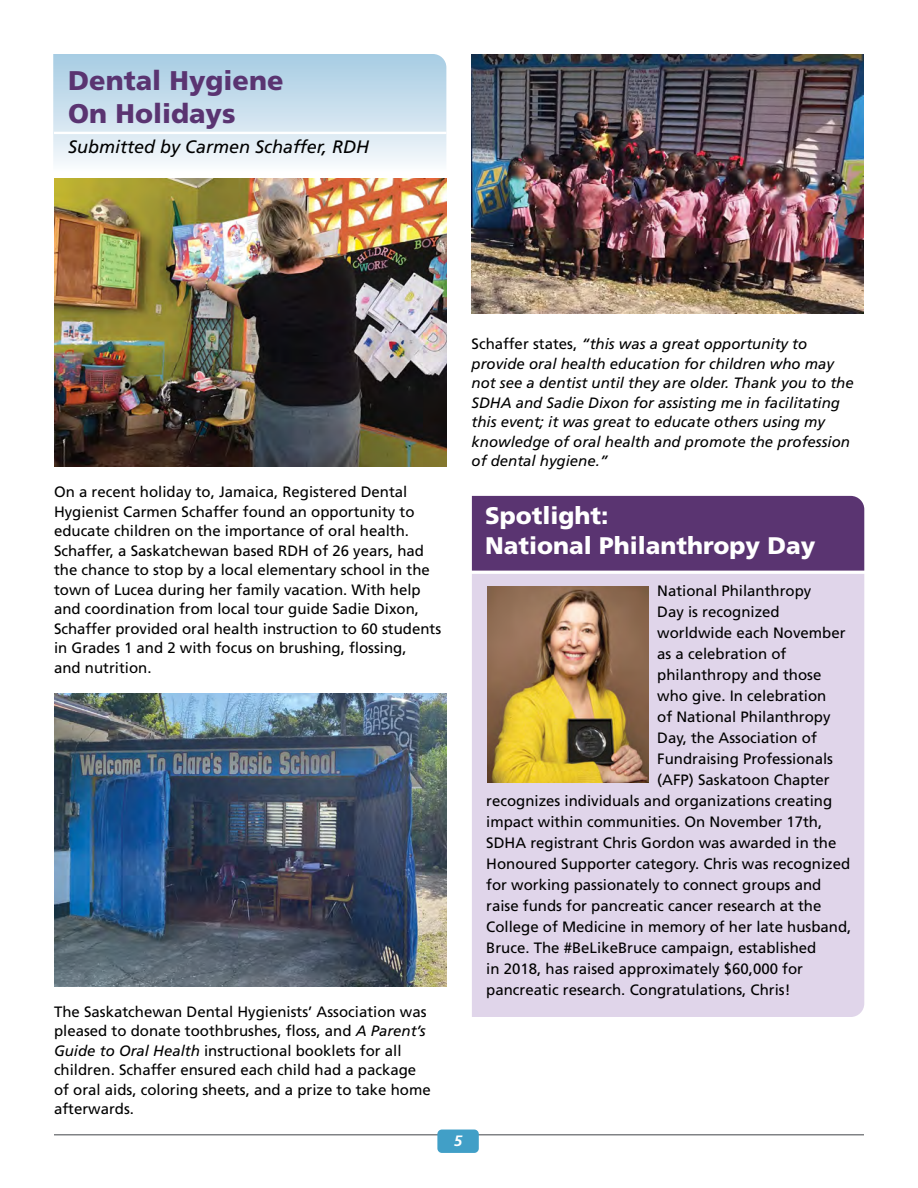
<style>
.page{position:relative;width:918px;height:1188px;background:#fff}
.page>*{position:absolute;margin:0;border:0;box-sizing:border-box;transform-origin:0 0}
.t1{font:900 27px/33px "Frutiger LT Std";color:#5a3471}
.t2{font:900 24px/30px "Frutiger LT Std";color:#fff}
.t3{font:italic 18px "Frutiger LT Std";color:#000}
.t4{font:15px/19.5px "Frutiger LT Std";color:#000}
.t5{font:italic 15px/19.5px "Frutiger LT Std";color:#000}
.t6{font:italic 700 15px "Frutiger LT Std";color:#fff}
.s1{font-style:italic}
.s2{font-style:normal}
</style>
<div class="page">
<hr style="left:54px;top:1134px;width:392px;height:2px;background:#808285">
<hr style="left:472px;top:1134px;width:392px;height:2px;background:#808285">
<div style="left:437px;top:1130px;width:42px;height:23px;background:#419fc7;border-radius:4px"></div>
<div style="left:472px;top:574px;width:392px;height:443px;background:#e0d5ea"></div>
<div style="left:472px;top:496px;width:392px;height:75px;background:#5a3471"></div>
<svg style="left:53px;top:54px;width:393px;height:110px;background:#cbe0ee"></svg>
<hr style="left:54px;top:132px;width:392px;height:2px;background:#fff">
<img style="left:54px;top:178px;width:392px;height:288px">
<img style="left:54px;top:693px;width:392px;height:293px">
<img style="left:472px;top:54px;width:392px;height:260px">
<img style="left:488px;top:587px;width:160px;height:196px">
<h1 class="t1" style="left:68px;top:64px;width:217px">Dental Hygiene<br>On Holidays</h1>
<p class="t3" style="left:68px;top:137px;width:303px">Submitted by Carmen Schaffer, RDH</p>
<p class="t4" style="left:54px;top:482px;width:389px">On a recent holiday to, Jamaica, Registered Dental Hygienist Carmen Schaffer found an opportunity to educate children on the importance of oral health.<br>Schaffer, a Saskatchewan based RDH of 26 years, had the chance to stop by a local elementary school in the town of Lucea during her family vacation. With help and coordination from local tour guide Sadie Dixon, Schaffer provided oral health instruction to 60 students in Grades 1 and 2 with focus on brushing, flossing,<br>and nutrition.</p>
<p class="t4" style="left:54px;top:1002px;width:378px">The Saskatchewan Dental Hygienists’ Association was pleased to donate toothbrushes, floss, and <span class="s1">A Parent’s Guide to Oral Health</span> instructional booklets for all children. Schaffer ensured each child had a package of oral aids, coloring sheets, and a prize to take home afterwards.</p>
<p class="t5" style="left:472px;top:334px;width:384px"><span class="s2">Schaffer states,</span> “this was a great opportunity to provide oral health education for children who may not see a dentist until they are older. Thank you to the SDHA and Sadie Dixon for assisting me in facilitating this event; it was great to educate others using my knowledge of oral health and promote the profession of dental hygiene.”</p>
<h2 class="t2" style="left:485px;top:500px;width:332px">Spotlight:<br>National Philanthropy Day</h2>
<p class="t4" style="left:657px;top:582px;width:156px">National Philanthropy</p>
<p class="t4" style="left:657px;top:603px;width:124px">Day is recognized</p>
<p class="t4" style="left:657px;top:624px;width:190px">worldwide each November</p>
<p class="t4" style="left:657px;top:645px;width:131px">as a celebration of</p>
<p class="t4" style="left:657px;top:666px;width:166px">philanthropy and those</p>
<p class="t4" style="left:657px;top:687px;width:171px">who give. In celebration</p>
<p class="t4" style="left:657px;top:708px;width:175px">of National Philanthropy</p>
<p class="t4" style="left:657px;top:729px;width:161px">Day, the Association of</p>
<p class="t4" style="left:657px;top:750px;width:177px">Fundraising Professionals</p>
<p class="t4" style="left:657px;top:771px;width:174px">(AFP) Saskatoon Chapter</p>
<p class="t4" style="left:486px;top:792px;width:347px">recognizes individuals and organizations creating</p>
<p class="t4" style="left:486px;top:813px;width:337px">impact within communities. On November 17th,</p>
<p class="t4" style="left:486px;top:834px;width:352px">SDHA registrant Chris Gordon was awarded in the</p>
<p class="t4" style="left:486px;top:855px;width:365px">Honoured Supporter category. Chris was recognized</p>
<p class="t4" style="left:486px;top:876px;width:337px">for working passionately to connect groups and</p>
<p class="t4" style="left:486px;top:897px;width:337px">raise funds for pancreatic cancer research at the</p>
<p class="t4" style="left:486px;top:918px;width:367px">College of Medicine in memory of her late husband,</p>
<p class="t4" style="left:486px;top:939px;width:332px">Bruce. The #BeLikeBruce campaign, established</p>
<p class="t4" style="left:486px;top:960px;width:318px">in 2018, has raised approximately $60,000 for</p>
<p class="t4" style="left:486px;top:981px;width:306px">pancreatic research. Congratulations, Chris!</p>
<p class="t6" style="left:454px;top:1132px;width:10px">5</p>
</div>
